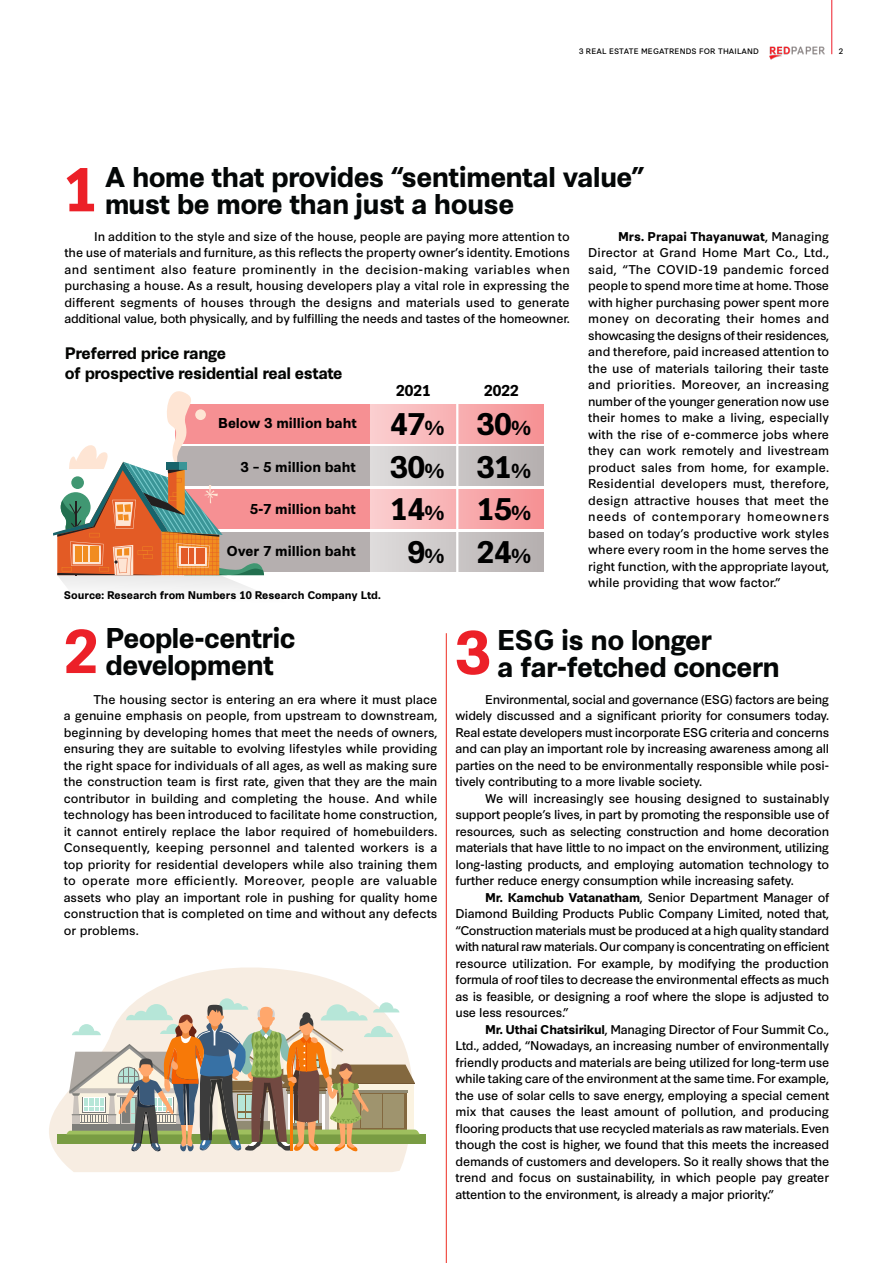
<style>
.page{position:relative;width:893px;height:1263px;background:#fff}
.page>*{position:absolute;margin:0;border:0;box-sizing:border-box;transform-origin:0 0}
.t1{font:700 58.5px "Synthese";color:#ec2028}
.t2{font:700 29.55px "Synthese";color:#000}
.t3{font:700 27px/27px "Synthese";letter-spacing:-.03em;color:#040707}
.t4{font:700 15.75px/19.5px "Synthese";letter-spacing:-.03em;color:#040503}
.LM_Body_Text{font:700 14.85px "Synthese";color:#000}
.LM_Body_Text-2{font:700 13.5px "Synthese";color:#000}
.t5{font:12px/16.5px "Synthese";letter-spacing:-.02em;color:#000;text-align:justify}
.t6{font:700 10.5px "Synthese";color:#000}
.t7{font:7.5px "Synthese";letter-spacing:.02em;color:#000}
.s1{font-weight:700}
.s2{font-size:19.2px}
</style>
<div class="page">
<div style="left:176px;top:404px;width:368px;height:40px;background:#f69093"></div>
<div style="left:143px;top:489px;width:401px;height:40px;background:#f69093"></div>
<div style="left:175px;top:447px;width:369px;height:39px;background:#b5afaf"></div>
<div style="left:86px;top:532px;width:458px;height:39px;background:#b5afaf"></div>
<hr style="left:446px;top:633px;width:1px;height:630px;background:#ee2e22">
<svg style="left:49px;top:967px;width:357px;height:205px;fill:#f7ede2"></svg>
<div style="left:57px;top:1134px;width:368px;height:10px;background:#799c43"></div>
<svg style="left:66px;top:998px;width:354px;height:154px;background:#bdb39a"></svg>
<svg style="left:53px;top:391px;width:292px;height:200px"></svg>
<svg style="left:371px;top:404px;width:173px;height:168px"></svg>
<hr style="left:456px;top:400px;width:2px;height:180px;background:#fff">
<hr style="left:831px;top:0;width:1px;height:54px;background:#ee1c28">
<img style="left:769px;top:46px;width:56px;height:14px">
<p class="t7" style="left:579px;top:45px;width:181px">3 REAL ESTATE MEGATRENDS FOR THAILAND</p>
<p class="t7" style="left:839px;top:45px;width:6px">2</p>
<p class="t1" style="left:64px;top:143px;width:36px">1</p>
<p class="t3" style="left:105px;top:161px;width:541px">A home that provides “sentimental value” must be more than just a house</p>
<p class="t5" style="left:64px;top:227px;width:507px;text-indent:30px">In addition to the style and size of the house, people are paying more attention to the use of materials and furniture, as this reflects the property owner’s identity. Emotions and sentiment also feature prominently in the decision-making variables when purchasing a house. As a result, housing developers play a vital role in expressing the different segments of houses through the designs and materials used to generate additional value, both physically, and by fulfilling the needs and tastes of the homeowner.</p>
<p class="t5" style="left:588px;top:227px;width:243px;text-indent:30px"><span class="s1">Mrs. Prapai Thayanuwat</span>, Managing Director at Grand Home Mart Co., Ltd., said, “The COVID-19 pandemic forced people to spend more time at home. Those with higher purchasing power spent more money on decorating their homes and showcasing the designs of their residences, and therefore, paid increased attention to the use of materials tailoring their taste and priorities. Moreover, an increasing number of the younger generation now use their homes to make a living, especially with the rise of e-commerce jobs where they can work remotely and livestream product sales from home, for example.<br>Residential developers must, therefore, design attractive houses that meet the needs of contemporary homeowners based on today’s productive work styles where every room in the home serves the right function, with the appropriate layout, while providing that wow factor.”</p>
<p class="t4" style="left:65px;top:342px;width:279px">Preferred price range<br>of prospective residential real estate</p>
<p class="LM_Body_Text-2" style="left:218px;top:412px;width:140px">Below 3 million baht</p>
<p class="LM_Body_Text-2" style="left:241px;top:457px;width:117px">3 – 5 million baht</p>
<p class="LM_Body_Text-2" style="left:250px;top:499px;width:107px">5-7 million baht</p>
<p class="LM_Body_Text-2" style="left:226px;top:540px;width:131px">Over 7 million baht</p>
<p class="LM_Body_Text" style="left:396px;top:379px;width:36px">2021</p>
<p class="LM_Body_Text" style="left:484px;top:379px;width:36px">2022</p>
<p class="t2" style="left:390px;top:401px;width:55px">47<span class="s2">%</span></p>
<p class="t2" style="left:390px;top:444px;width:55px">30<span class="s2">%</span></p>
<p class="t2" style="left:390px;top:486px;width:55px">14<span class="s2">%</span></p>
<p class="t2" style="left:408px;top:529px;width:38px">9<span class="s2">%</span></p>
<p class="t2" style="left:477px;top:529px;width:55px">24<span class="s2">%</span></p>
<p class="t2" style="left:477px;top:401px;width:55px">30<span class="s2">%</span></p>
<p class="t2" style="left:477px;top:444px;width:55px">31<span class="s2">%</span></p>
<p class="t2" style="left:477px;top:486px;width:55px">15<span class="s2">%</span></p>
<p class="t6" style="left:64px;top:587px;width:318px">Source: Research from Numbers 10 Research Company Ltd.</p>
<p class="t1" style="left:64px;top:605px;width:36px">2</p>
<p class="t3" style="left:106px;top:623px;width:192px">People-centric development</p>
<p class="t5" style="left:64px;top:690px;width:375px;text-indent:30px">The housing sector is entering an era where it must place a genuine emphasis on people, from upstream to downstream, beginning by developing homes that meet the needs of owners, ensuring they are suitable to evolving lifestyles while providing the right space for individuals of all ages, as well as making sure the construction team is first rate, given that they are the main contributor in building and completing the house. And while technology has been introduced to facilitate home construction, it cannot entirely replace the labor required of homebuilders.<br>Consequently, keeping personnel and talented workers is a top priority for residential developers while also training them to operate more efficiently. Moreover, people are valuable assets who play an important role in pushing for quality home construction that is completed on time and without any defects or problems.</p>
<p class="t1" style="left:456px;top:606px;width:36px">3</p>
<p class="t3" style="left:497px;top:624px;width:284px">ESG is no longer<br>a far-fetched concern</p>
<p class="t5" style="left:455px;top:690px;width:375px;text-indent:30px">Environmental, social and governance (ESG) factors are being widely discussed and a significant priority for consumers today.<br>Real estate developers must incorporate ESG criteria and concerns and can play an important role by increasing awareness among all parties on the need to be environmentally responsible while posi&shy;tively contributing to a more livable society.</p>
<p class="t5" style="left:455px;top:789px;width:375px;text-indent:30px">We will increasingly see housing designed to sustainably support people’s lives, in part by promoting the responsible use of resources, such as selecting construction and home decoration materials that have little to no impact on the environment, utilizing long-lasting products, and employing automation technology to further reduce energy consumption while increasing safety.</p>
<p class="t5" style="left:455px;top:888px;width:375px;text-indent:30px"><span class="s1">Mr. Kamchub Vatanatham</span>, Senior Department Manager of Diamond Building Products Public Company Limited, noted that, “Construction materials must be produced at a high quality standard with natural raw materials. Our company is concentrating on efficient resource utilization. For example, by modifying the production formula of roof tiles to decrease the environmental effects as much as is feasible, or designing a roof where the slope is adjusted to use less resources.”</p>
<p class="t5" style="left:455px;top:1020px;width:375px;text-indent:30px"><span class="s1">Mr. Uthai Chatsirikul</span>, Managing Director of Four Summit Co., Ltd., added, “Nowadays, an increasing number of environmentally friendly products and materials are being utilized for long-term use while taking care of the environment at the same time. For example, the use of solar cells to save energy, employing a special cement mix that causes the least amount of pollution, and producing flooring products that use recycled materials as raw materials. Even though the cost is higher, we found that this meets the increased demands of customers and developers. So it really shows that the trend and focus on sustainability, in which people pay greater attention to the environment, is already a major priority.”</p>
</div>
